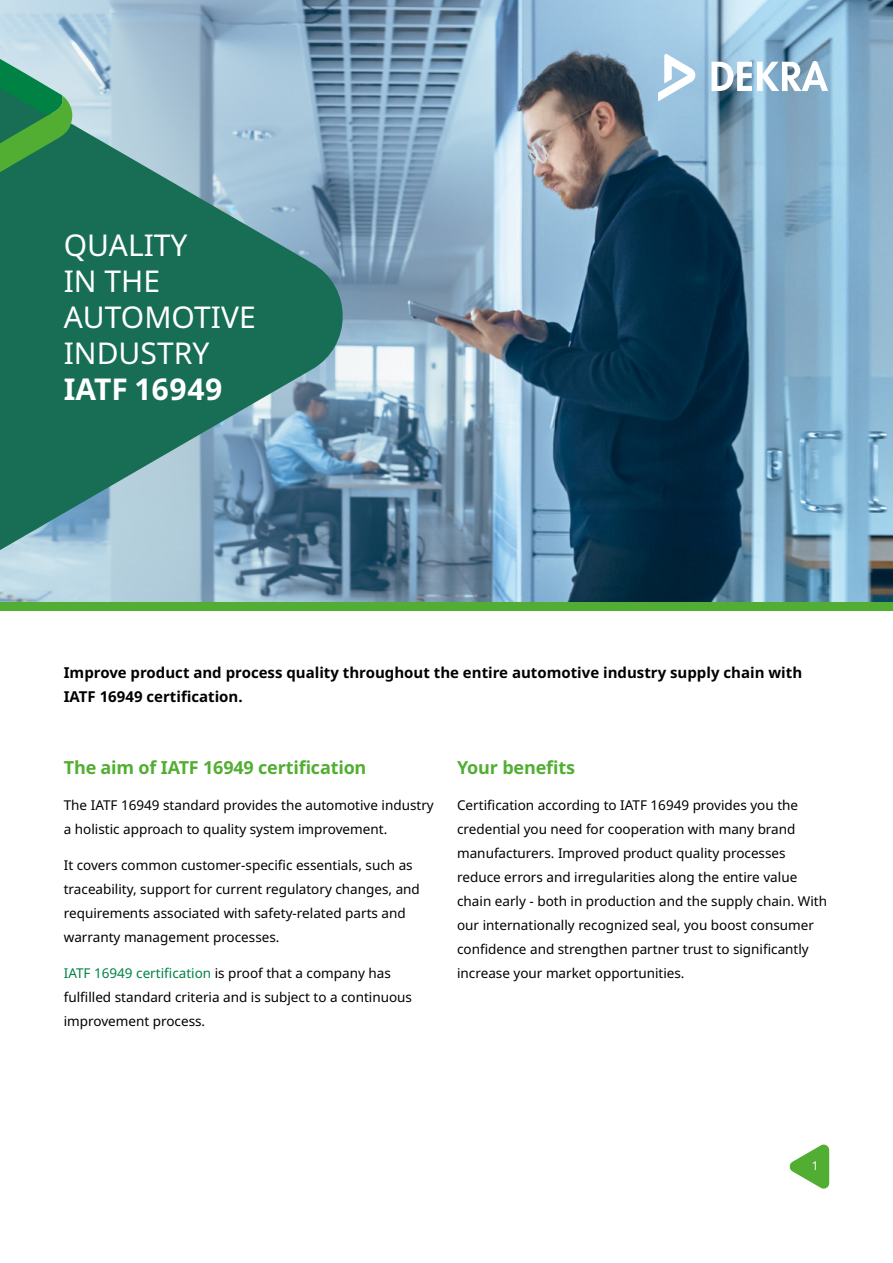
<style>
.page{position:relative;width:893px;height:1263px;background:#fff}
.page>*{position:absolute;margin:0;border:0;box-sizing:border-box;transform-origin:0 0}
.t1{font:30px/36px "Noto Sans";color:#fff}
.t2{font:700 30px "Noto Sans";color:#fff}
.t3{font:700 18px "Noto Sans";letter-spacing:-.01em;color:#52ae32}
.t4{font:700 15px/24px "Noto Sans";color:#000}
.t5{font:13.5px/24px "Noto Sans";color:#000}
.t6{font:12px "Noto Sans";color:#fff}
.s1{color:#008244}
</style>
<div class="page">
<svg style="left:789px;top:1144px;width:40px;height:45px"></svg>
<img style="left:0;top:0;width:893px;height:602px">
<svg style="left:711px;top:61px;width:117px;height:30px"></svg>
<svg style="left:658px;top:54px;width:37px;height:47px"></svg>
<svg style="left:0;top:57px;width:353px;height:518px;background:#548f8e"></svg>
<svg style="left:0;top:44px;width:73px;height:158px;background:#48976e"></svg>
<div style="left:0;top:602px;width:893px;height:8px;background:#52ae32"></div>
<h1 class="t1" style="left:64px;top:227px;width:193px">QUALITY<br>IN THE<br>AUTOMOTIVE<br>INDUSTRY</h1>
<h1 class="t2" style="left:64px;top:372px;width:161px">IATF 16949</h1>
<p class="t4" style="left:64px;top:661px;width:740px">Improve product and process quality throughout the entire automotive industry supply chain with<br>IATF 16949 certification.</p>
<h2 class="t3" style="left:64px;top:757px;width:304px">The aim of IATF 16949 certification</h2>
<p class="t5" style="left:64px;top:793px;width:372px">The IATF 16949 standard provides the automotive industry a holistic approach to quality system improvement.</p>
<p class="t5" style="left:64px;top:853px;width:358px">It covers common customer-specific essentials, such as traceability, support for current regulatory changes, and requirements associated with safety-related parts and warranty management processes.</p>
<p class="t5" style="left:64px;top:961px;width:350px"><span class="s1">IATF 16949 certification</span> is proof that a company has fulfilled standard criteria and is subject to a continuous improvement process.</p>
<h2 class="t3" style="left:457px;top:757px;width:119px">Your benefits</h2>
<p class="t5" style="left:457px;top:793px;width:372px">Certification according to IATF 16949 provides you the credential you need for cooperation with many brand manufacturers. Improved product quality processes reduce errors and irregularities along the entire value chain early - both in production and the supply chain. With our internationally recognized seal, you boost consumer confidence and strengthen partner trust to significantly increase your market opportunities.</p>
<p class="t6" style="left:812px;top:1159px;width:8px">1</p>
</div>
